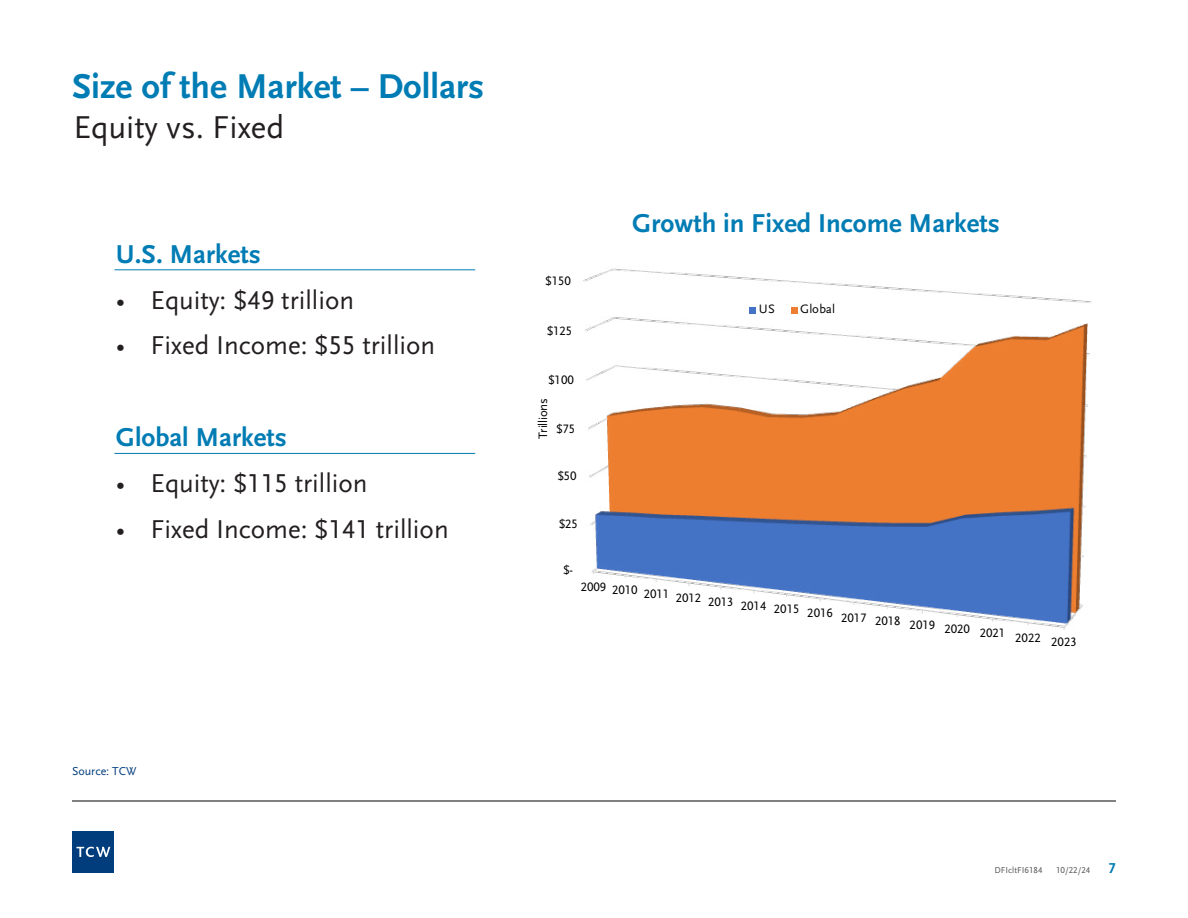
<style>
.page{position:relative;width:1188px;height:918px;background:#fff}
.page>*{position:absolute;margin:0;border:0;box-sizing:border-box;transform-origin:0 0}
.Subhead{font:36px "Scala Sans Bold LF";color:#007cb4}
.Subhead-2{font:33px "Scala Sans Regular LF";color:#231f20}
.Subhead-3{font:27px "Scala Sans Regular LF";color:#231f20}
.Subhead-4{font:27px "Scala Sans Bold LF";color:#007cb4}
.t1{font:12.75px "Scala Sans Regular LF";color:#000}
.t2{font:12.75px "Scala Sans Regular LF";letter-spacing:-.03em;color:#000}
.Subhead-5{font:12px "Scala Sans Regular LF";color:#013d7d}
.t3{font:9px "Scala Sans Regular LF";color:#57585a}
.s1{font-family:"Scala Sans Bold LF";font-size:15px;color:#007cb4}
</style>
<div class="page">
<hr style="left:72px;top:800px;width:1044px;height:2px;background:#231f20">
<div style="left:72px;top:831px;width:42px;height:42px;background:#013d7d"></div>
<svg style="left:76px;top:847px;width:34px;height:10px"></svg>
<hr style="left:114px;top:269px;width:361px;height:1px;background:#007cb4">
<hr style="left:114px;top:453px;width:361px;height:1px;background:#007cb4">
<svg style="left:583px;top:268px;width:509px;height:362px"></svg>
<p class="Subhead" style="left:72px;top:67px;width:414px">Size of the Market – Dollars</p>
<p class="Subhead-2" style="left:74px;top:109px;width:212px">Equity vs. Fixed</p>
<p class="Subhead-4" style="left:116px;top:239px;width:146px">U.S. Markets</p>
<p class="Subhead-3" style="left:116px;top:285px;width:240px">• Equity: $49 trillion</p>
<p class="Subhead-3" style="left:116px;top:331px;width:321px">• Fixed Income: $55 trillion</p>
<p class="Subhead-4" style="left:116px;top:423px;width:172px">Global Markets</p>
<p class="Subhead-3" style="left:116px;top:469px;width:253px">• Equity: $115 trillion</p>
<p class="Subhead-3" style="left:116px;top:515px;width:334px">• Fixed Income: $141 trillion</p>
<p class="Subhead-5" style="left:72px;top:764px;width:66px">Source: TCW</p>
<p class="t1" style="left:545px;top:274px;width:27px">$150</p>
<p class="t1" style="left:547px;top:324px;width:27px">$125</p>
<p class="t1" style="left:548px;top:373px;width:27px">$100</p>
<p class="t2" style="left:536px;top:439px;width:43px;rotate:-90deg">Trillions</p>
<p class="t1" style="left:556px;top:422px;width:21px">$75</p>
<p class="t1" style="left:557px;top:469px;width:21px">$50</p>
<p class="t1" style="left:559px;top:517px;width:21px">$25</p>
<p class="t1" style="left:563px;top:563px;width:11px">$-</p>
<p class="Subhead-4" style="left:632px;top:209px;width:369px">Growth in Fixed Income Markets</p>
<p class="t1" style="left:759px;top:302px;width:17px">US</p>
<p class="t1" style="left:800px;top:302px;width:36px">Global</p>
<p class="t1" style="left:581px;top:606px;width:498px">2009 2010 2011 2012 2013 2014 2015 2016 2017 2018 2019 2020 2021 2022 2023</p>
<p class="t3" style="left:995px;top:865px;width:50px">DFIcltFI6184</p>
<p class="t3" style="left:1056px;top:865px;width:61px">10/22/24 <span class="s1">7</span></p>
</div>
